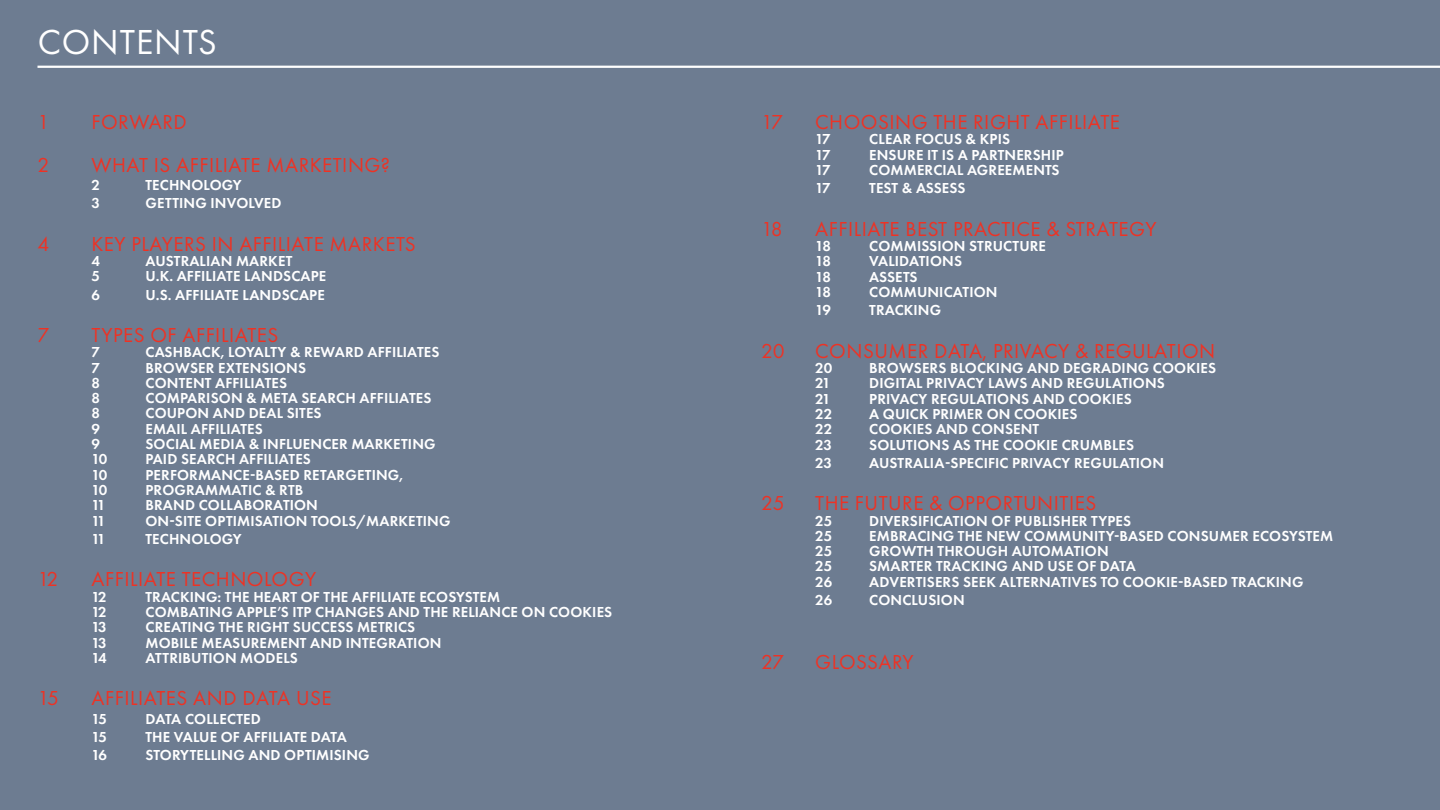
<style>
.page{position:relative;width:1440px;height:810px;background:#6d7c91}
.page>*{position:absolute;margin:0;border:0;box-sizing:border-box;transform-origin:0 0}
.Chapter_Head{font:36px "Futura PT";letter-spacing:.025em;color:#fff}
.Chapter_Head-2{font:21px "Futura PT";letter-spacing:.025em;color:#ee3224}
.t1{font:600 15px "Futura PT";letter-spacing:.01em;color:#fff}
</style>
<div class="page">
<hr style="left:38px;top:66px;width:1402px;height:2px;background:#fff">
<p class="Chapter_Head" style="left:38px;top:21px;width:180px">CONTENTS</p>
<p class="Chapter_Head-2" style="left:38px;top:110px;width:13px">1</p>
<p class="Chapter_Head-2" style="left:91px;top:110px;width:97px">FORWARD</p>
<p class="Chapter_Head-2" style="left:38px;top:152px;width:13px">2</p>
<p class="Chapter_Head-2" style="left:91px;top:152px;width:300px">WHAT IS AFFILIATE MARKETING?</p>
<p class="t1" style="left:92px;top:175px;width:10px">2</p>
<p class="t1" style="left:146px;top:175px;width:98px">TECHNOLOGY</p>
<p class="t1" style="left:92px;top:194px;width:10px">3</p>
<p class="t1" style="left:146px;top:194px;width:138px">GETTING INVOLVED</p>
<p class="Chapter_Head-2" style="left:38px;top:231px;width:13px">4</p>
<p class="Chapter_Head-2" style="left:91px;top:231px;width:326px">KEY PLAYERS IN AFFILIATE MARKETS</p>
<p class="t1" style="left:92px;top:252px;width:10px">4</p>
<p class="t1" style="left:146px;top:252px;width:149px">AUSTRALIAN MARKET</p>
<p class="t1" style="left:92px;top:267px;width:10px">5</p>
<p class="t1" style="left:146px;top:267px;width:182px">U.K. AFFILIATE LANDSCAPE</p>
<p class="t1" style="left:92px;top:285px;width:10px">6</p>
<p class="t1" style="left:146px;top:285px;width:181px">U.S. AFFILIATE LANDSCAPE</p>
<p class="Chapter_Head-2" style="left:38px;top:323px;width:13px">7</p>
<p class="Chapter_Head-2" style="left:91px;top:323px;width:188px">TYPES OF AFFILIATES</p>
<p class="t1" style="left:92px;top:343px;width:10px">7</p>
<p class="t1" style="left:146px;top:343px;width:295px">CASHBACK, LOYALTY &amp; REWARD AFFILIATES</p>
<p class="t1" style="left:92px;top:358px;width:10px">7</p>
<p class="t1" style="left:146px;top:358px;width:162px">BROWSER EXTENSIONS</p>
<p class="t1" style="left:92px;top:373px;width:10px">8</p>
<p class="t1" style="left:146px;top:373px;width:143px">CONTENT AFFILIATES</p>
<p class="t1" style="left:92px;top:389px;width:10px">8</p>
<p class="t1" style="left:146px;top:389px;width:287px">COMPARISON &amp; META SEARCH AFFILIATES</p>
<p class="t1" style="left:92px;top:404px;width:10px">8</p>
<p class="t1" style="left:146px;top:404px;width:178px">COUPON AND DEAL SITES</p>
<p class="t1" style="left:92px;top:419px;width:10px">9</p>
<p class="t1" style="left:146px;top:419px;width:119px">EMAIL AFFILIATES</p>
<p class="t1" style="left:92px;top:435px;width:10px">9</p>
<p class="t1" style="left:146px;top:435px;width:292px">SOCIAL MEDIA &amp; INFLUENCER MARKETING</p>
<p class="t1" style="left:92px;top:450px;width:17px">10</p>
<p class="t1" style="left:146px;top:450px;width:167px">PAID SEARCH AFFILIATES</p>
<p class="t1" style="left:92px;top:465px;width:17px">10</p>
<p class="t1" style="left:146px;top:465px;width:259px">PERFORMANCE-BASED RETARGETING,</p>
<p class="t1" style="left:92px;top:481px;width:17px">10</p>
<p class="t1" style="left:146px;top:481px;width:159px">PROGRAMMATIC &amp; RTB</p>
<p class="t1" style="left:92px;top:496px;width:16px">11</p>
<p class="t1" style="left:146px;top:496px;width:174px">BRAND COLLABORATION</p>
<p class="t1" style="left:92px;top:511px;width:16px">11</p>
<p class="t1" style="left:146px;top:511px;width:307px">ON-SITE OPTIMISATION TOOLS/MARKETING</p>
<p class="t1" style="left:92px;top:529px;width:16px">11</p>
<p class="t1" style="left:146px;top:529px;width:98px">TECHNOLOGY</p>
<p class="Chapter_Head-2" style="left:38px;top:567px;width:23px">12</p>
<p class="Chapter_Head-2" style="left:91px;top:567px;width:226px">AFFILIATE TECHNOLOGY</p>
<p class="t1" style="left:92px;top:587px;width:17px">12</p>
<p class="t1" style="left:146px;top:587px;width:356px">TRACKING: THE HEART OF THE AFFILIATE ECOSYSTEM</p>
<p class="t1" style="left:92px;top:603px;width:17px">12</p>
<p class="t1" style="left:146px;top:603px;width:468px">COMBATING APPLE’S ITP CHANGES AND THE RELIANCE ON COOKIES</p>
<p class="t1" style="left:92px;top:618px;width:17px">13</p>
<p class="t1" style="left:146px;top:618px;width:271px">CREATING THE RIGHT SUCCESS METRICS</p>
<p class="t1" style="left:92px;top:633px;width:17px">13</p>
<p class="t1" style="left:146px;top:633px;width:298px">MOBILE MEASUREMENT AND INTEGRATION</p>
<p class="t1" style="left:92px;top:648px;width:17px">14</p>
<p class="t1" style="left:146px;top:648px;width:154px">ATTRIBUTION MODELS</p>
<p class="Chapter_Head-2" style="left:38px;top:686px;width:23px">15</p>
<p class="Chapter_Head-2" style="left:91px;top:686px;width:242px">AFFILIATES AND DATA USE</p>
<p class="t1" style="left:92px;top:709px;width:17px">15</p>
<p class="t1" style="left:146px;top:709px;width:117px">DATA COLLECTED</p>
<p class="t1" style="left:92px;top:727px;width:17px">15</p>
<p class="t1" style="left:146px;top:727px;width:203px">THE VALUE OF AFFILIATE DATA</p>
<p class="t1" style="left:92px;top:746px;width:17px">16</p>
<p class="t1" style="left:146px;top:746px;width:226px">STORYTELLING AND OPTIMISING</p>
<p class="Chapter_Head-2" style="left:761px;top:110px;width:23px">17</p>
<p class="Chapter_Head-2" style="left:815px;top:110px;width:306px">CHOOSING THE RIGHT AFFILIATE</p>
<p class="t1" style="left:815px;top:130px;width:17px">17</p>
<p class="t1" style="left:869px;top:130px;width:142px">CLEAR FOCUS &amp; KPIS</p>
<p class="t1" style="left:815px;top:145px;width:17px">17</p>
<p class="t1" style="left:869px;top:145px;width:196px">ENSURE IT IS A PARTNERSHIP</p>
<p class="t1" style="left:815px;top:161px;width:17px">17</p>
<p class="t1" style="left:869px;top:161px;width:192px">COMMERCIAL AGREEMENTS</p>
<p class="t1" style="left:815px;top:179px;width:17px">17</p>
<p class="t1" style="left:869px;top:179px;width:98px">TEST &amp; ASSESS</p>
<p class="Chapter_Head-2" style="left:761px;top:216px;width:23px">18</p>
<p class="Chapter_Head-2" style="left:815px;top:216px;width:343px">AFFILIATE BEST PRACTICE &amp; STRATEGY</p>
<p class="t1" style="left:815px;top:237px;width:17px">18</p>
<p class="t1" style="left:869px;top:237px;width:178px">COMMISSION STRUCTURE</p>
<p class="t1" style="left:815px;top:252px;width:17px">18</p>
<p class="t1" style="left:869px;top:252px;width:94px">VALIDATIONS</p>
<p class="t1" style="left:815px;top:267px;width:17px">18</p>
<p class="t1" style="left:869px;top:267px;width:50px">ASSETS</p>
<p class="t1" style="left:815px;top:283px;width:17px">18</p>
<p class="t1" style="left:869px;top:283px;width:130px">COMMUNICATION</p>
<p class="t1" style="left:815px;top:301px;width:17px">19</p>
<p class="t1" style="left:869px;top:301px;width:74px">TRACKING</p>
<p class="Chapter_Head-2" style="left:761px;top:338px;width:25px">20</p>
<p class="Chapter_Head-2" style="left:815px;top:338px;width:402px">CONSUMER DATA, PRIVACY &amp; REGULATION</p>
<p class="t1" style="left:815px;top:359px;width:19px">20</p>
<p class="t1" style="left:869px;top:359px;width:348px">BROWSERS BLOCKING AND DEGRADING COOKIES</p>
<p class="t1" style="left:815px;top:374px;width:17px">21</p>
<p class="t1" style="left:869px;top:374px;width:297px">DIGITAL PRIVACY LAWS AND REGULATIONS</p>
<p class="t1" style="left:815px;top:389px;width:17px">21</p>
<p class="t1" style="left:869px;top:389px;width:264px">PRIVACY REGULATIONS AND COOKIES</p>
<p class="t1" style="left:815px;top:405px;width:19px">22</p>
<p class="t1" style="left:869px;top:405px;width:210px">A QUICK PRIMER ON COOKIES</p>
<p class="t1" style="left:815px;top:420px;width:19px">22</p>
<p class="t1" style="left:869px;top:420px;width:171px">COOKIES AND CONSENT</p>
<p class="t1" style="left:815px;top:435px;width:18px">23</p>
<p class="t1" style="left:869px;top:435px;width:266px">SOLUTIONS AS THE COOKIE CRUMBLES</p>
<p class="t1" style="left:815px;top:453px;width:18px">23</p>
<p class="t1" style="left:869px;top:453px;width:296px">AUSTRALIA-SPECIFIC PRIVACY REGULATION</p>
<p class="Chapter_Head-2" style="left:761px;top:491px;width:25px">25</p>
<p class="Chapter_Head-2" style="left:815px;top:491px;width:283px">THE FUTURE &amp; OPPORTUNITIES</p>
<p class="t1" style="left:815px;top:511px;width:19px">25</p>
<p class="t1" style="left:869px;top:511px;width:263px">DIVERSIFICATION OF PUBLISHER TYPES</p>
<p class="t1" style="left:815px;top:526px;width:19px">25</p>
<p class="t1" style="left:869px;top:526px;width:465px">EMBRACING THE NEW COMMUNITY-BASED CONSUMER ECOSYSTEM</p>
<p class="t1" style="left:815px;top:542px;width:19px">25</p>
<p class="t1" style="left:869px;top:542px;width:241px">GROWTH THROUGH AUTOMATION</p>
<p class="t1" style="left:815px;top:557px;width:19px">25</p>
<p class="t1" style="left:869px;top:557px;width:268px">SMARTER TRACKING AND USE OF DATA</p>
<p class="t1" style="left:815px;top:572px;width:19px">26</p>
<p class="t1" style="left:869px;top:572px;width:436px">ADVERTISERS SEEK ALTERNATIVES TO COOKIE-BASED TRACKING</p>
<p class="t1" style="left:815px;top:591px;width:19px">26</p>
<p class="t1" style="left:869px;top:591px;width:97px">CONCLUSION</p>
<p class="Chapter_Head-2" style="left:761px;top:649px;width:24px">27</p>
<p class="Chapter_Head-2" style="left:815px;top:649px;width:100px">GLOSSARY</p>
</div>
